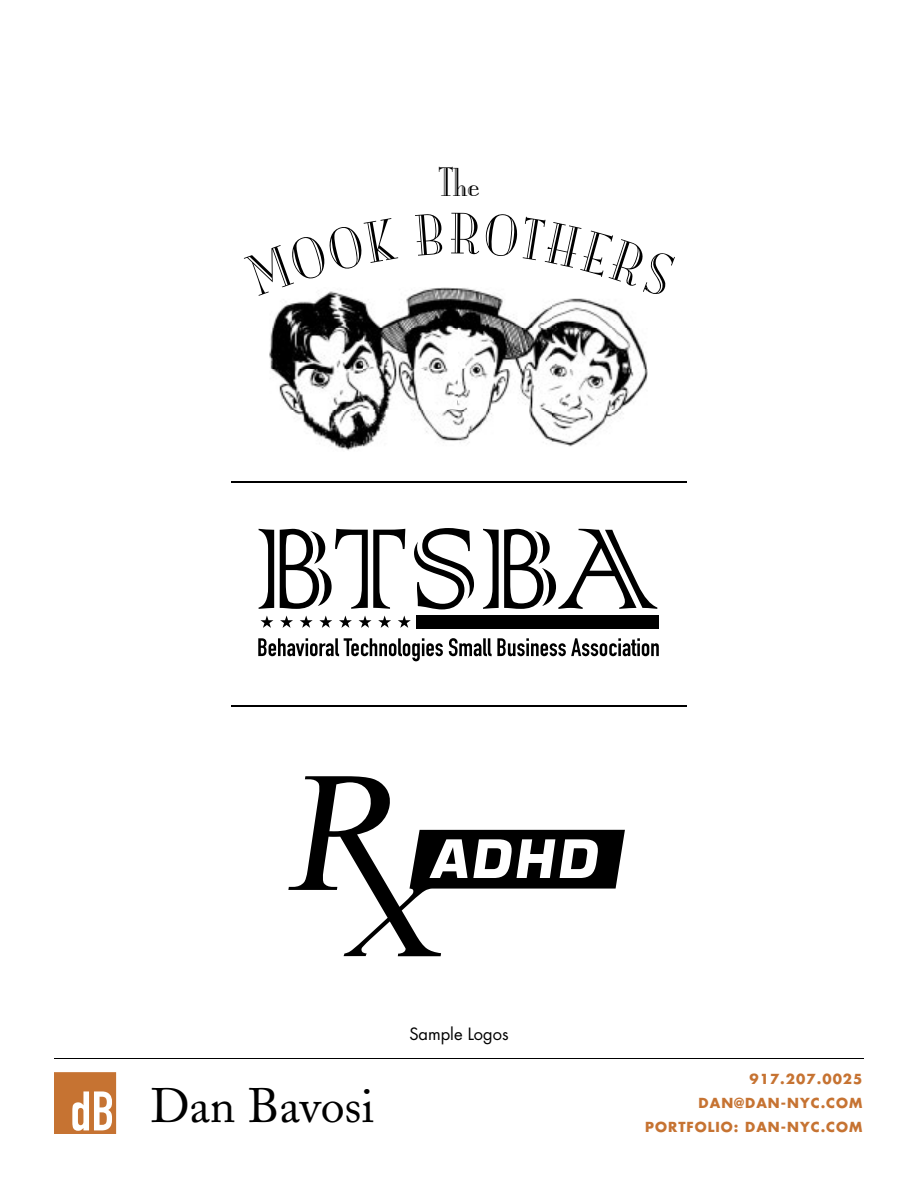
<style>
.page{position:relative;width:918px;height:1188px;background:#fff}
.page>*{position:absolute;margin:0;border:0;box-sizing:border-box;transform-origin:0 0}
.t1{font:51.45px "Mona Lisa Recut";color:#000}
.t2{font:48px "Adobe Caslon";color:#000}
.t3{font:36px "Mona Lisa Recut";color:#000}
.t4{font:16.5px "Futura Std";color:#000}
.t5{font:700 13.5px/24px "Futura Std";letter-spacing:.075em;color:#c67332;text-align:right}
</style>
<div class="page">
<svg style="left:259px;top:529px;width:146px;height:80px"></svg>
<svg style="left:414px;top:528px;width:60px;height:81px"></svg>
<svg style="left:483px;top:529px;width:174px;height:80px"></svg>
<div style="left:417px;top:615px;width:242px;height:14px;background:#000"></div>
<svg style="left:260px;top:616px;width:13px;height:12px"></svg>
<svg style="left:280px;top:616px;width:13px;height:12px"></svg>
<svg style="left:300px;top:616px;width:13px;height:12px"></svg>
<svg style="left:319px;top:616px;width:13px;height:12px"></svg>
<svg style="left:339px;top:616px;width:13px;height:12px"></svg>
<svg style="left:359px;top:616px;width:13px;height:12px"></svg>
<svg style="left:378px;top:616px;width:13px;height:12px"></svg>
<svg style="left:398px;top:616px;width:13px;height:12px"></svg>
<svg style="left:258px;top:638px;width:185px;height:23px"></svg>
<svg style="left:449px;top:638px;width:210px;height:18px"></svg>
<img style="left:269px;top:287px;width:378px;height:164px">
<hr style="left:231px;top:482px;width:455px;height:1px;background:#000">
<hr style="left:231px;top:705px;width:455px;height:1px;background:#000">
<svg style="left:288px;top:776px;width:337px;height:180px"></svg>
<svg style="left:441px;top:847px;width:23px;height:33px"></svg>
<hr style="left:54px;top:1058px;width:810px;height:1px;background:#000">
<svg style="left:54px;top:1072px;width:62px;height:62px"></svg>
<svg style="left:269px;top:287px;width:129px;height:9px"></svg>
<svg style="left:484px;top:287px;width:164px;height:11px"></svg>
<h3 class="t3" style="left:439px;top:162px;width:42px">The</h3>
<h1 class="t1" style="left:450px;top:205px;width:31px">R</h1>
<h2 class="t2" style="left:150px;top:1077px;width:226px">Dan Bavosi</h2>
<p class="t4" style="left:409px;top:1023px;width:101px">Sample Logos</p>
<p class="t5" style="left:645px;top:1067px;width:219px">917.207.0025<br>DAN@DAN-NYC.COM<br>PORTFOLIO: DAN-NYC.COM</p>
</div>
